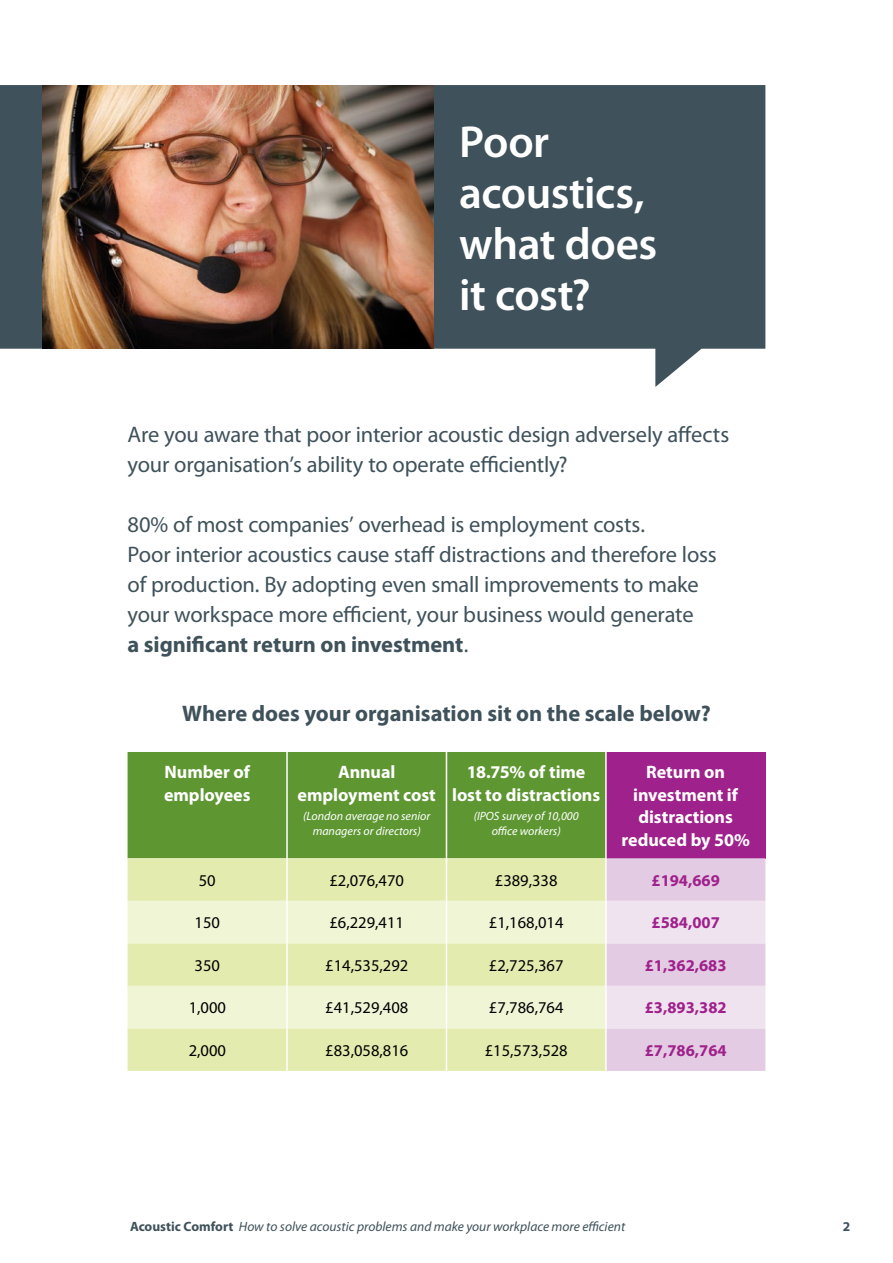
<style>
.page{position:relative;width:893px;height:1263px;background:#fff}
.page>*{position:absolute;margin:0;border:0;box-sizing:border-box;transform-origin:0 0}
.t1{font:600 45px/51px "Myriad Pro";letter-spacing:-.01em;color:#fff}
.t2{font:22.5px/30px "Myriad Pro";letter-spacing:-.01em;color:#3f515a}
.t3{font:700 22.5px "Myriad Pro";color:#3f515a}
.t4{font:700 18px/22.5px "Myriad Pro";letter-spacing:-.005em;color:#fff;text-align:center}
.t5{font:16.5px "Myriad Pro";color:#000}
.t6{font:700 16.5px "Myriad Pro";color:#9f218b}
.t7{font:italic 13.5px "Myriad Pro";color:#3f515a}
.t8{font:700 13.5px "Myriad Pro";color:#3f515a}
.t9{font:italic 12px/15px "Myriad Pro";color:#fff;text-align:center}
.s1{font-weight:700}
.s2{font-weight:700;font-style:normal}
</style>
<div class="page">
<div style="left:128px;top:752px;width:477px;height:106px;background:#5e9732"></div>
<div style="left:606px;top:752px;width:159px;height:106px;background:#9f218b"></div>
<div style="left:128px;top:858px;width:477px;height:213px;background:#e3ecae"></div>
<svg style="left:128px;top:901px;width:477px;height:127px;background:#ebf2c8"></svg>
<svg style="left:607px;top:858px;width:158px;height:213px;background:#e7d5e8"></svg>
<hr style="left:286px;top:752px;width:2px;height:106px;background:#fff">
<hr style="left:446px;top:752px;width:1px;height:106px;background:#fff">
<hr style="left:605px;top:752px;width:2px;height:106px;background:#fff">
<hr style="left:286px;top:858px;width:2px;height:43px;background:#fff">
<hr style="left:286px;top:901px;width:2px;height:42px;background:#fff">
<hr style="left:286px;top:943px;width:2px;height:43px;background:#fff">
<hr style="left:286px;top:986px;width:2px;height:42px;background:#fff">
<hr style="left:286px;top:1028px;width:2px;height:43px;background:#fff">
<hr style="left:446px;top:858px;width:1px;height:43px;background:#fff">
<hr style="left:446px;top:901px;width:1px;height:42px;background:#fff">
<hr style="left:446px;top:943px;width:1px;height:43px;background:#fff">
<hr style="left:446px;top:986px;width:1px;height:42px;background:#fff">
<hr style="left:446px;top:1028px;width:1px;height:43px;background:#fff">
<svg style="left:0;top:85px;width:765px;height:302px;fill:#3f515a"></svg>
<img style="left:43px;top:85px;width:391px;height:264px">
<h1 class="t1" style="left:459px;top:115px;width:199px">Poor acoustics, what does it cost?</h1>
<p class="t2" style="left:128px;top:419px;width:603px">Are you aware that poor interior acoustic design adversely affects your organisation’s ability to operate efficiently?</p>
<p class="t2" style="left:128px;top:509px;width:591px">80% of most companies’ overhead is employment costs.<br>Poor interior acoustics cause staff distractions and therefore loss of production. By adopting even small improvements to make your workspace more efficient, your business would generate<br><span class="s1">a significant return on investment</span>.</p>
<p class="t3" style="left:182px;top:699px;width:530px">Where does your organisation sit on the scale below?</p>
<p class="t4" style="left:164px;top:760px;width:88px;text-align:left">Number of employees</p>
<p class="t4" style="left:298px;top:760px;width:140px">Annual employment cost</p>
<p class="t9" style="left:303px;top:808px;width:129px">(London average no senior managers or directors)</p>
<p class="t4" style="left:452px;top:760px;width:150px">18.75% of time lost to distractions</p>
<p class="t9" style="left:474px;top:808px;width:107px">(IPOS survey of 10,000 office workers)</p>
<p class="t4" style="left:621px;top:760px;width:130px">Return on investment if distractions reduced by 50%</p>
<p class="t5" style="left:199px;top:870px;width:18px">50</p>
<p class="t5" style="left:329px;top:870px;width:76px">£2,076,470</p>
<p class="t5" style="left:495px;top:870px;width:64px">£389,338</p>
<p class="t6" style="left:651px;top:869px;width:70px">£194,669</p>
<p class="t5" style="left:195px;top:912px;width:27px">150</p>
<p class="t5" style="left:329px;top:912px;width:76px">£6,229,411</p>
<p class="t5" style="left:489px;top:912px;width:76px">£1,168,014</p>
<p class="t6" style="left:651px;top:912px;width:70px">£584,007</p>
<p class="t5" style="left:195px;top:955px;width:27px">350</p>
<p class="t5" style="left:325px;top:955px;width:85px">£14,535,292</p>
<p class="t5" style="left:489px;top:955px;width:76px">£2,725,367</p>
<p class="t6" style="left:645px;top:954px;width:83px">£1,362,683</p>
<p class="t5" style="left:189px;top:997px;width:39px">1,000</p>
<p class="t5" style="left:325px;top:997px;width:85px">£41,529,408</p>
<p class="t5" style="left:489px;top:997px;width:76px">£7,786,764</p>
<p class="t6" style="left:645px;top:997px;width:83px">£3,893,382</p>
<p class="t5" style="left:189px;top:1040px;width:39px">2,000</p>
<p class="t5" style="left:325px;top:1040px;width:85px">£83,058,816</p>
<p class="t5" style="left:485px;top:1040px;width:85px">£15,573,528</p>
<p class="t6" style="left:645px;top:1039px;width:83px">£7,786,764</p>
<p class="t7" style="left:130px;top:1218px;width:497px"><span class="s2">Acoustic Comfort</span> How to solve acoustic problems and make your workplace more efficient</p>
<p class="t8" style="left:843px;top:1217px;width:9px">2</p>
</div>
